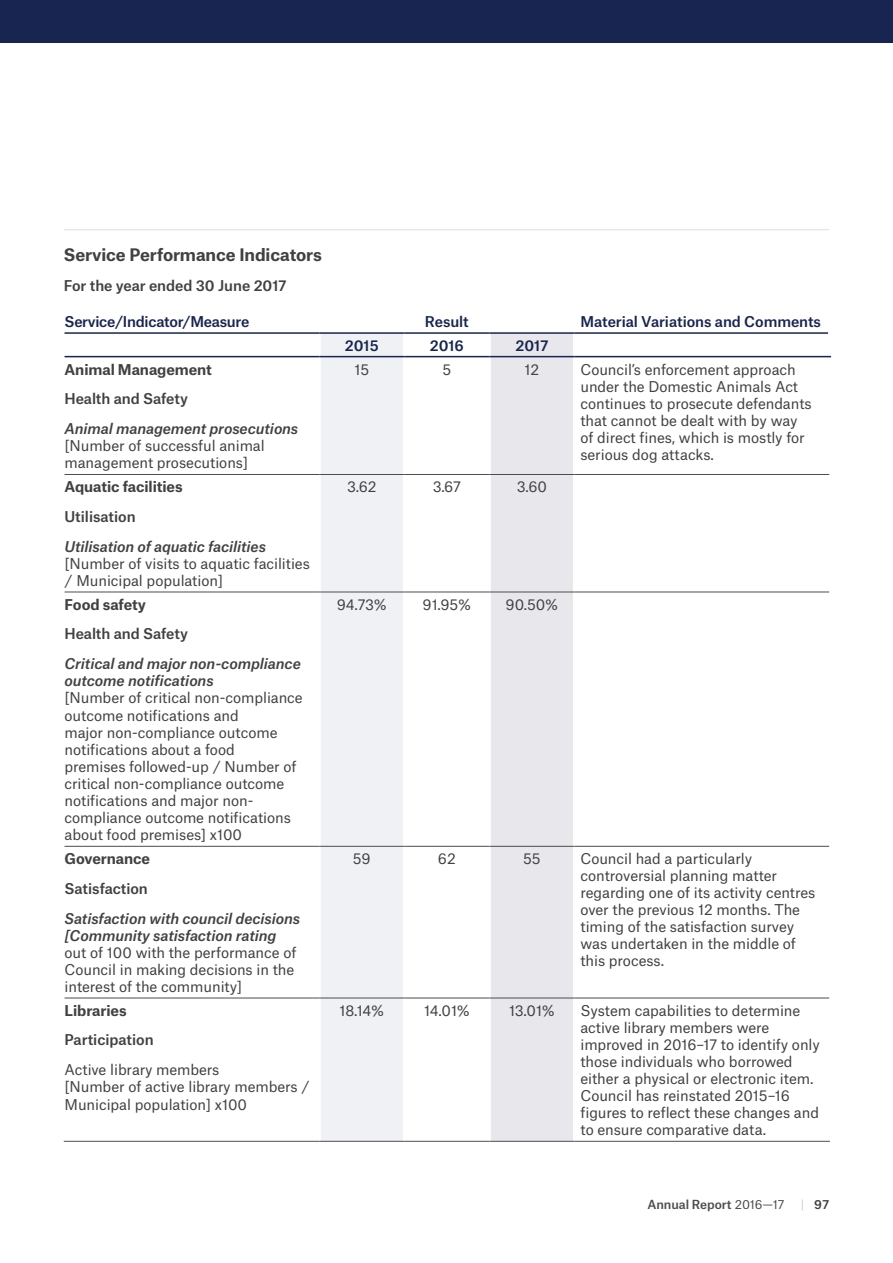
<style>
.page{position:relative;width:893px;height:1263px;background:#fff}
.page>*{position:absolute;margin:0;border:0;box-sizing:border-box;transform-origin:0 0}
.Heading_4_-_Span_All{font:700 16.5px "Atlas Grotesk";letter-spacing:-.005em;color:#414042}
.Body_Single{font:14.25px/17.1px "Atlas Grotesk";letter-spacing:-.005em;color:#414042}
.Body_Single-2{font:500 14.25px "Atlas Grotesk";letter-spacing:-.005em;color:#414042}
.Body_Single-3{font:700 14.25px "Atlas Grotesk";letter-spacing:-.005em;color:#414042}
.Table_Body_L{font:500 14.25px "Atlas Grotesk";letter-spacing:-.01em;color:#182550}
.Heading_4_9_5{font:500 14.25px "Atlas Grotesk";letter-spacing:-.005em;color:#414042}
.Body_Single-4{font:500 14.25px "Atlas Grotesk";letter-spacing:-.005em;color:#182550}
.t1{font:500 12px "Atlas Grotesk";letter-spacing:-.005em;color:#4d4d4f}
.t2{font:500 12px "Atlas Grotesk";color:#414042}
.s1{font-weight:500;font-style:italic}
.s2{font-weight:400}
.s3{font-weight:400;color:#c7c8ca}
</style>
<div class="page">
<div style="left:0;top:0;width:893px;height:43px;background:#182550"></div>
<hr style="left:64px;top:229px;width:765px;height:1px;background:#e1e2e3">
<div style="left:321px;top:334px;width:82px;height:807px;background:#eff1f5"></div>
<div style="left:491px;top:334px;width:82px;height:807px;background:#e8e7eb"></div>
<hr style="left:65px;top:474px;width:254px;height:1px;background:#4d4d4f">
<hr style="left:319px;top:474px;width:85px;height:1px;background:#4d4d4f">
<hr style="left:404px;top:474px;width:85px;height:1px;background:#4d4d4f">
<hr style="left:489px;top:474px;width:85px;height:1px;background:#4d4d4f">
<hr style="left:574px;top:474px;width:255px;height:1px;background:#4d4d4f">
<hr style="left:65px;top:592px;width:254px;height:1px;background:#4d4d4f">
<hr style="left:319px;top:592px;width:85px;height:1px;background:#4d4d4f">
<hr style="left:404px;top:592px;width:85px;height:1px;background:#4d4d4f">
<hr style="left:489px;top:592px;width:85px;height:1px;background:#4d4d4f">
<hr style="left:574px;top:592px;width:255px;height:1px;background:#4d4d4f">
<hr style="left:65px;top:846px;width:254px;height:1px;background:#4d4d4f">
<hr style="left:319px;top:846px;width:85px;height:1px;background:#4d4d4f">
<hr style="left:404px;top:846px;width:85px;height:1px;background:#4d4d4f">
<hr style="left:489px;top:846px;width:85px;height:1px;background:#4d4d4f">
<hr style="left:574px;top:846px;width:255px;height:1px;background:#4d4d4f">
<hr style="left:65px;top:998px;width:254px;height:1px;background:#4d4d4f">
<hr style="left:319px;top:998px;width:85px;height:1px;background:#4d4d4f">
<hr style="left:404px;top:998px;width:85px;height:1px;background:#4d4d4f">
<hr style="left:489px;top:998px;width:85px;height:1px;background:#4d4d4f">
<hr style="left:574px;top:998px;width:255px;height:1px;background:#4d4d4f">
<hr style="left:64px;top:1141px;width:255px;height:1px;background:#4d4d4f">
<hr style="left:319px;top:1141px;width:85px;height:1px;background:#4d4d4f">
<hr style="left:404px;top:1141px;width:85px;height:1px;background:#4d4d4f">
<hr style="left:489px;top:1141px;width:85px;height:1px;background:#4d4d4f">
<hr style="left:574px;top:1141px;width:256px;height:1px;background:#4d4d4f">
<hr style="left:65px;top:332px;width:254px;height:2px;background:#182550">
<hr style="left:65px;top:356px;width:254px;height:1px;background:#182550">
<hr style="left:574px;top:332px;width:254px;height:2px;background:#182550">
<hr style="left:574px;top:356px;width:257px;height:1px;background:#182550">
<hr style="left:319px;top:332px;width:85px;height:2px;background:#182550">
<hr style="left:404px;top:332px;width:85px;height:2px;background:#182550">
<hr style="left:489px;top:332px;width:85px;height:2px;background:#182550">
<hr style="left:319px;top:356px;width:85px;height:1px;background:#182550">
<hr style="left:404px;top:356px;width:85px;height:1px;background:#182550">
<hr style="left:489px;top:356px;width:85px;height:1px;background:#182550">
<p class="Heading_4_-_Span_All" style="left:64px;top:241px;width:260px">Service Performance Indicators</p>
<p class="Heading_4_9_5" style="left:64px;top:273px;width:224px">For the year ended 30 June 2017</p>
<p class="Table_Body_L" style="left:65px;top:310px;width:186px">Service/Indicator/Measure</p>
<p class="Body_Single-4" style="left:425px;top:310px;width:45px">Result</p>
<p class="Table_Body_L" style="left:580px;top:310px;width:242px">Material Variations and Comments</p>
<p class="Body_Single-4" style="left:345px;top:334px;width:35px">2015</p>
<p class="Body_Single-4" style="left:430px;top:334px;width:36px">2016</p>
<p class="Body_Single-4" style="left:515px;top:334px;width:34px">2017</p>
<p class="Body_Single-3" style="left:65px;top:357px;width:149px">Animal Management</p>
<p class="Body_Single-2" style="left:65px;top:387px;width:125px">Health and Safety</p>
<p class="Body_Single" style="left:65px;top:419px;width:235px"><span class="s1">Animal management prosecutions </span>[Number of successful animal management prosecutions]</p>
<p class="Body_Single" style="left:354px;top:359px;width:16px">15</p>
<p class="Body_Single" style="left:442px;top:359px;width:10px">5</p>
<p class="Body_Single" style="left:525px;top:359px;width:16px">12</p>
<p class="Body_Single" style="left:580px;top:359px;width:233px">Council’s enforcement approach under the Domestic Animals Act continues to prosecute defendants that cannot be dealt with by way of direct fines, which is mostly for serious dog attacks.</p>
<p class="Body_Single-3" style="left:65px;top:475px;width:120px">Aquatic facilities</p>
<p class="Body_Single-2" style="left:65px;top:505px;width:73px">Utilisation</p>
<p class="Body_Single" style="left:65px;top:536px;width:247px"><span class="s1">Utilisation of aquatic facilities </span>[Number of visits to aquatic facilities / Municipal population]</p>
<p class="Body_Single-3" style="left:65px;top:592px;width:83px">Food safety</p>
<p class="Body_Single-2" style="left:65px;top:622px;width:125px">Health and Safety</p>
<p class="Body_Single" style="left:65px;top:654px;width:240px"><span class="s1">Critical and major non-compliance outcome notifications<br></span>[Number of critical non-compliance outcome notifications and<br>major non-compliance outcome notifications about a food<br>premises followed-up / Number of critical non-compliance outcome notifications and major non&shy;compliance outcome notifications about food premises] x100</p>
<p class="Body_Single-3" style="left:65px;top:847px;width:87px">Governance</p>
<p class="Body_Single-2" style="left:65px;top:877px;width:85px">Satisfaction</p>
<p class="Body_Single" style="left:65px;top:908px;width:237px"><span class="s1">Satisfaction with council decisions [Community satisfaction rating </span>out of 100 with the performance of Council in making decisions in the interest of the community]</p>
<p class="Body_Single-3" style="left:65px;top:998px;width:64px">Libraries</p>
<p class="Body_Single-2" style="left:65px;top:1028px;width:91px">Participation</p>
<p class="Body_Single" style="left:65px;top:1060px;width:247px">Active library members<br>[Number of active library members /<br>Municipal population] x100</p>
<p class="Body_Single" style="left:347px;top:477px;width:31px">3.62</p>
<p class="Body_Single" style="left:433px;top:477px;width:30px">3.67</p>
<p class="Body_Single" style="left:517px;top:477px;width:32px">3.60</p>
<p class="Body_Single" style="left:337px;top:594px;width:52px">94.73%</p>
<p class="Body_Single" style="left:423px;top:594px;width:50px">91.95%</p>
<p class="Body_Single" style="left:506px;top:594px;width:54px">90.50%</p>
<p class="Body_Single" style="left:353px;top:848px;width:19px">59</p>
<p class="Body_Single" style="left:438px;top:848px;width:19px">62</p>
<p class="Body_Single" style="left:523px;top:848px;width:19px">55</p>
<p class="Body_Single" style="left:580px;top:848px;width:236px">Council had a particularly controversial planning matter regarding one of its activity centres over the previous 12 months. The timing of the satisfaction survey was undertaken in the middle of this process.</p>
<p class="Body_Single" style="left:339px;top:1000px;width:46px">18.14%</p>
<p class="Body_Single" style="left:424px;top:1000px;width:47px">14.01%</p>
<p class="Body_Single" style="left:509px;top:1000px;width:47px">13.01%</p>
<p class="Body_Single" style="left:580px;top:1000px;width:241px">System capabilities to determine active library members were improved in 2016–17 to identify only those individuals who borrowed either a physical or electronic item.<br>Council has reinstated 2015–16 figures to reflect these changes and to ensure comparative data.</p>
<p class="t1" style="left:647px;top:1194px;width:138px">Annual Report <span class="s2">2016—17</span></p>
<p class="t2" style="left:801px;top:1194px;width:30px"><span class="s3">|</span> 97</p>
</div>
